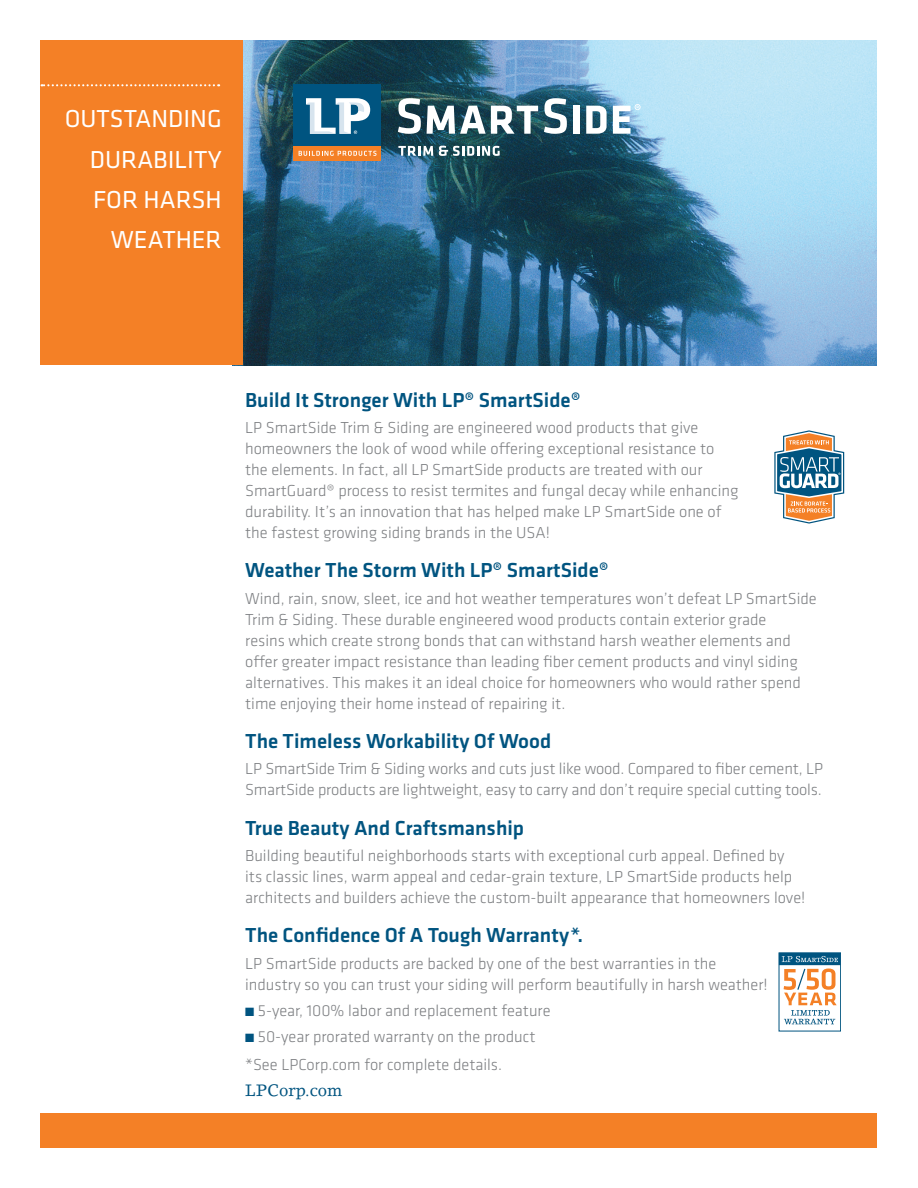
<style>
.page{position:relative;width:918px;height:1188px;background:#fff}
.page>*{position:absolute;margin:0;border:0;box-sizing:border-box;transform-origin:0 0}
.t1{font:25.5px/40.5px "Klavika";color:#fff;text-align:right}
.Subs{font:500 21px "Klavika";color:#005480}
.Text{font:300 16.5px/21px "Klavika";color:#7e8083}
.t2{font:16.35px "Lino Letter Std";color:#005480}
.s1{color:#005480}
</style>
<div class="page">
<img style="left:243px;top:40px;width:634px;height:325px">
<div style="left:293px;top:146px;width:88px;height:15px;background:#f48026"></div>
<svg style="left:299px;top:151px;width:78px;height:5px"></svg>
<div style="left:293px;top:84px;width:88px;height:62px;background:#005480"></div>
<svg style="left:306px;top:98px;width:64px;height:36px"></svg>
<svg style="left:398px;top:98px;width:23px;height:36px"></svg>
<svg style="left:427px;top:106px;width:111px;height:28px"></svg>
<svg style="left:544px;top:98px;width:23px;height:36px"></svg>
<div style="left:573px;top:106px;width:6px;height:28px;background:#fff"></div>
<svg style="left:586px;top:106px;width:21px;height:28px"></svg>
<svg style="left:613px;top:104px;width:28px;height:30px"></svg>
<svg style="left:398px;top:146px;width:35px;height:10px"></svg>
<svg style="left:439px;top:146px;width:61px;height:10px"></svg>
<div style="left:40px;top:40px;width:203px;height:325px;background:#f48026"></div>
<svg style="left:42px;top:84px;width:177px;height:2px"></svg>
<svg style="left:774px;top:430px;width:70px;height:94px"></svg>
<div style="left:40px;top:1113px;width:838px;height:35px;background:#f48026"></div>
<div style="left:779px;top:953px;width:62px;height:78px;border:1px solid #005480"></div>
<div style="left:779px;top:953px;width:61px;height:12px;background:#005480"></div>
<svg style="left:782px;top:956px;width:56px;height:68px"></svg>
<p class="t1" style="left:65px;top:98px;width:159px">OUTSTANDING<br>DURABILITY<br>FOR HARSH<br>WEATHER</p>
<p class="Subs" style="left:245px;top:386px;width:337px">Build It Stronger With LP® SmartSide®</p>
<p class="Text" style="left:245px;top:417px;width:495px">LP SmartSide Trim &amp; Siding are engineered wood products that give homeowners the look of wood while offering exceptional resistance to the elements. In fact, all LP SmartSide products are treated with our SmartGuard® process to resist termites and fungal decay while enhancing durability. It’s an innovation that has helped make LP SmartSide one of the fastest growing siding brands in the USA!</p>
<p class="Subs" style="left:245px;top:556px;width:365px">Weather The Storm With LP® SmartSide®</p>
<p class="Text" style="left:245px;top:588px;width:573px">Wind, rain, snow, sleet, ice and hot weather temperatures won’t defeat LP SmartSide Trim &amp; Siding. These durable engineered wood products contain exterior grade<br>resins which create strong bonds that can withstand harsh weather elements and offer greater impact resistance than leading fiber cement products and vinyl siding alternatives. This makes it an ideal choice for homeowners who would rather spend time enjoying their home instead of repairing it.</p>
<p class="Subs" style="left:245px;top:727px;width:308px">The Timeless Workability Of Wood</p>
<p class="Text" style="left:245px;top:758px;width:580px">LP SmartSide Trim &amp; Siding works and cuts just like wood. Compared to fiber cement, LP<br>SmartSide products are lightweight, easy to carry and don’t require special cutting tools.</p>
<p class="Subs" style="left:245px;top:813px;width:281px">True Beauty And Craftsmanship</p>
<p class="Text" style="left:245px;top:845px;width:562px">Building beautiful neighborhoods starts with exceptional curb appeal. Defined by its classic lines, warm appeal and cedar-grain texture, LP SmartSide products help architects and builders achieve the custom-built appearance that homeowners love!</p>
<p class="Subs" style="left:245px;top:921px;width:340px">The Confidence Of A Tough Warranty*.</p>
<p class="Text" style="left:245px;top:953px;width:524px">LP SmartSide products are backed by one of the best warranties in the industry so you can trust your siding will perform beautifully in harsh weather!</p>
<p class="Text" style="left:245px;top:1000px;width:307px"><span class="s1">■</span> 5-year, 100% labor and replacement feature</p>
<p class="Text" style="left:245px;top:1026px;width:292px"><span class="s1">■</span> 50-year prorated warranty on the product</p>
<p class="Text" style="left:245px;top:1054px;width:258px">*See LPCorp.com for complete details.</p>
<p class="t2" style="left:245px;top:1080px;width:99px">LPCorp.com</p>
</div>
